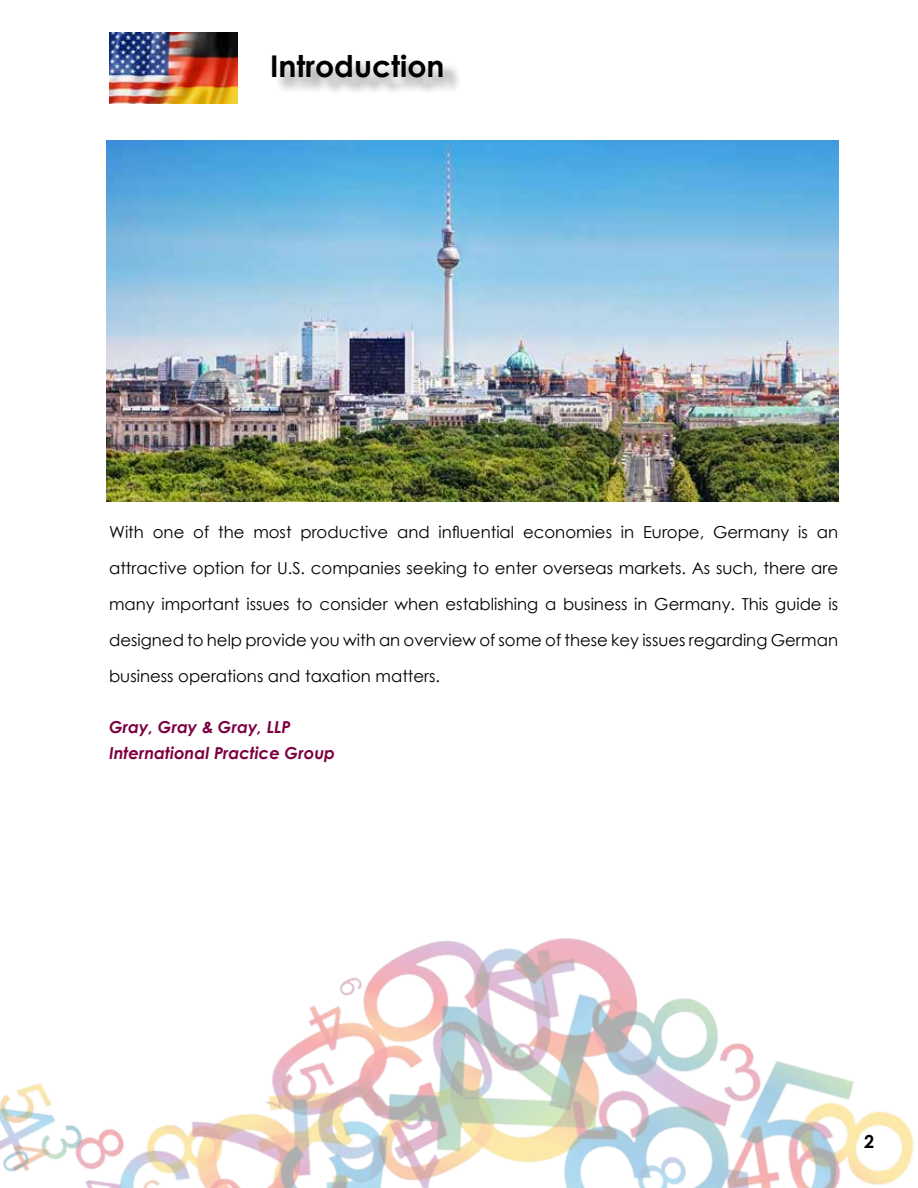
<style>
.page{position:relative;width:918px;height:1188px;background:#fff}
.page>*{position:absolute;margin:0;border:0;box-sizing:border-box;transform-origin:0 0}
.t1{font:700 30px "Century Gothic";color:#000}
.t2{font:700 18px "Century Gothic";color:#000}
.t3{font:16.5px/36px "Century Gothic";color:#000;text-align:justify}
.t4{font:italic 700 16.5px/25.5px "Century Gothic";color:#7c0040}
</style>
<div class="page">
<img style="left:0;top:938px;width:914px;height:250px">
<img style="left:109px;top:32px;width:129px;height:72px">
<img style="left:107px;top:140px;width:731px;height:361px">
<div style="left:275px;top:57px;width:187px;height:38px;background:#000;opacity:.39"></div>
<h1 class="t1" style="left:270px;top:47px;width:176px">Introduction</h1>
<p class="t3" style="left:109px;top:514px;width:731px">With one of the most productive and influential economies in Europe, Germany is an attractive option for U.S. companies seeking to enter overseas markets. As such, there are many important issues to consider when establishing a business in Germany. This guide is designed to help provide you with an overview of some of these key issues regarding German business operations and taxation matters.</p>
<p class="t4" style="left:109px;top:714px;width:228px">Gray, Gray &amp; Gray, LLP<br>International Practice Group</p>
<p class="t2" style="left:864px;top:1130px;width:12px">2</p>
</div>
